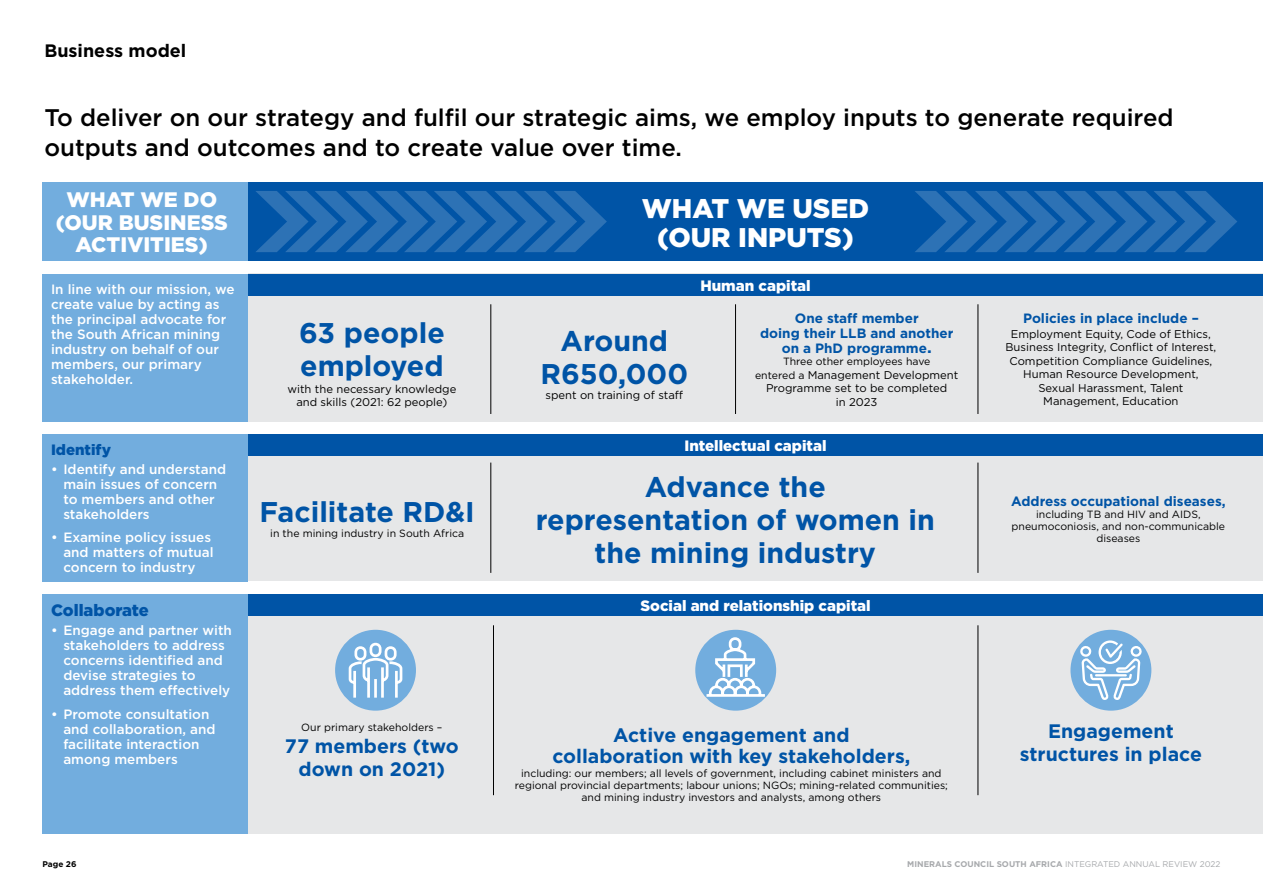
<style>
.page{position:relative;width:1263px;height:893px;background:#fff}
.page>*{position:absolute;margin:0;border:0;box-sizing:border-box;transform-origin:0 0}
._2023_MCSA_IR_Body_C{font:700 28.5px/33px "Gotham";color:#0054a6;text-align:center}
._2023_MCSA_IR_TOP_PA{font:900 27px/28.5px "Gotham";color:#fff;text-align:center}
._2023_MCSA_IR_TOP_PA-2{font:500 24px/30px "Gotham";color:#000}
._2023_MCSA_IR_TOP_PA-3{font:900 21px/22.5px "Gotham";color:#fff;text-align:center}
._2023_MCSA_IR_Body_C-2{font:700 19.5px/22.5px "Gotham";color:#0054a6;text-align:center}
._2023_MCSA_IR_TOP_PA-4{font:700 18px "Gotham";color:#000}
._2023_MCSA_IR_Body_C-3{font:900 16.5px "Gotham";color:#0054a6}
._2023_MCSA_IR_TOP_PA-5{font:900 15px "Gotham";color:#fff}
._2023_MCSA_IR_Body_C-4{font:900 15px "Gotham";color:#0054a6}
._2023_MCSA_IR_Body_C-5{font:500 13.5px/15px "Gotham";color:#fff}
._2023_MCSA_IR_Body_C-6{font:700 13.5px/15px "Gotham";color:#0054a6;text-align:center}
._2023_MCSA_IR_Body_C-7{font:11.25px/13.5px "Gotham";color:#000;text-align:center}
._2023_MCSA_IR_Body_C-8{font:10.5px/12px "Gotham";color:#000;text-align:center}
.t1{font:700 8.25px "Gotham";color:#a7a9ac}
.t2{font:700 8.25px "Gotham";color:#000}
.s1{font-size:16.5px}
.s2{font-size:10.5px}
.s3{font-weight:400}
</style>
<div class="page">
<div style="left:248px;top:274px;width:1015px;height:148px;background:#e6e7e8"></div>
<div style="left:248px;top:594px;width:1015px;height:239px;background:#e6e7e8"></div>
<div style="left:248px;top:451px;width:1015px;height:130px;background:#e6e7e8"></div>
<div style="left:248px;top:182px;width:1015px;height:79px;background:#0054a6"></div>
<div style="left:43px;top:275px;width:205px;height:147px;background:#72adde"></div>
<div style="left:43px;top:434px;width:205px;height:147px;background:#72adde"></div>
<div style="left:43px;top:594px;width:205px;height:239px;background:#72adde"></div>
<div style="left:248px;top:274px;width:1015px;height:22px;background:#0054a6"></div>
<hr style="left:978px;top:304px;width:1px;height:110px;background:#000">
<hr style="left:735px;top:304px;width:1px;height:110px;background:#000">
<hr style="left:491px;top:304px;width:1px;height:110px;background:#000">
<hr style="left:978px;top:463px;width:1px;height:110px;background:#000">
<hr style="left:491px;top:463px;width:1px;height:110px;background:#000">
<div style="left:248px;top:434px;width:1015px;height:22px;background:#0054a6"></div>
<div style="left:248px;top:594px;width:1015px;height:22px;background:#0054a6"></div>
<hr style="left:978px;top:625px;width:1px;height:170px;background:#000">
<hr style="left:493px;top:625px;width:1px;height:170px;background:#000">
<div style="left:43px;top:182px;width:205px;height:79px;background:#72adde"></div>
<svg style="left:915px;top:191px;width:322px;height:61px"></svg>
<svg style="left:256px;top:191px;width:351px;height:61px"></svg>
<div style="left:335px;top:630px;width:81px;height:81px;background:#72adde;border-radius:50%"></div>
<svg style="left:347px;top:641px;width:57px;height:59px"></svg>
<div style="left:695px;top:630px;width:81px;height:81px;background:#72adde;border-radius:50%"></div>
<div style="left:1070px;top:630px;width:81px;height:81px;background:#72adde;border-radius:50%"></div>
<svg style="left:1080px;top:640px;width:62px;height:60px"></svg>
<svg style="left:704px;top:636px;width:64px;height:62px"></svg>
<p class="_2023_MCSA_IR_TOP_PA-4" style="left:44px;top:39px;width:143px">Business model</p>
<p class="_2023_MCSA_IR_TOP_PA-2" style="left:44px;top:102px;width:1131px">To deliver on our strategy and fulfil our strategic aims, we employ inputs to generate required outputs and outcomes and to create value over time.</p>
<p class="_2023_MCSA_IR_TOP_PA-3" style="left:56px;top:189px;width:174px">WHAT WE DO (OUR BUSINESS<br>ACTIVITIES)</p>
<p class="_2023_MCSA_IR_Body_C-5" style="left:51px;top:281px;width:185px">In line with our mission, we create value by acting as the principal advocate for the South African mining industry on behalf of our members, our primary stakeholder.</p>
<p class="_2023_MCSA_IR_Body_C-4" style="left:51px;top:439px;width:62px">Identify</p>
<p class="_2023_MCSA_IR_Body_C-5" style="left:63px;top:461px;width:164px;text-indent:-12px">• Identify and understand main issues of concern to members and other stakeholders</p>
<p class="_2023_MCSA_IR_Body_C-5" style="left:63px;top:530px;width:152px;text-indent:-12px">• Examine policy issues and matters of mutual concern to industry</p>
<p class="_2023_MCSA_IR_Body_C-3" style="left:51px;top:599px;width:99px">Collaborate</p>
<p class="_2023_MCSA_IR_Body_C-5" style="left:63px;top:623px;width:170px;text-indent:-12px">• Engage and partner with stakeholders to address concerns identified and devise strategies to address them effectively</p>
<p class="_2023_MCSA_IR_Body_C-5" style="left:63px;top:706px;width:154px;text-indent:-12px">• Promote consultation and collaboration, and facilitate interaction among members</p>
<p class="_2023_MCSA_IR_Body_C" style="left:299px;top:317px;width:147px;text-align:left">63 people employed</p>
<p class="_2023_MCSA_IR_Body_C-7" style="left:287px;top:382px;width:170px">with the necessary knowledge and skills (2021: 62 people)</p>
<p class="_2023_MCSA_IR_Body_C" style="left:260px;top:495px;width:217px">Facilitate RD&amp;I</p>
<p class="_2023_MCSA_IR_Body_C-8" style="left:270px;top:527px;width:195px">in the mining industry in South Africa</p>
<p class="_2023_MCSA_IR_Body_C-8" style="left:301px;top:721px;width:143px">Our primary stakeholders –</p>
<p class="_2023_MCSA_IR_Body_C-2" style="left:285px;top:735px;width:175px">77 members (two down on 2021)</p>
<p class="_2023_MCSA_IR_TOP_PA" style="left:642px;top:194px;width:229px">WHAT WE USED (OUR INPUTS)</p>
<p class="_2023_MCSA_IR_Body_C" style="left:540px;top:324px;width:149px">Around<br>R650,000</p>
<p class="_2023_MCSA_IR_Body_C-7" style="left:545px;top:388px;width:139px">spent on training of staff</p>
<p class="_2023_MCSA_IR_TOP_PA-5" style="left:700px;top:275px;width:112px">Human capital</p>
<p class="_2023_MCSA_IR_Body_C-6" style="left:760px;top:311px;width:195px">One staff member<br>doing their LLB and another on a PhD programme<span class="s1">.</span></p>
<p class="_2023_MCSA_IR_Body_C-8" style="left:783px;top:355px;width:149px">Three other employees have</p>
<p class="_2023_MCSA_IR_Body_C-7" style="left:755px;top:368px;width:205px"><span class="s2">entered a</span> Management Development<br>Programme set to be completed<br>in 2023</p>
<p class="_2023_MCSA_IR_TOP_PA-5" style="left:684px;top:435px;width:144px">Intellectual capital</p>
<p class="_2023_MCSA_IR_Body_C" style="left:536px;top:470px;width:401px">Advance the representation of women in the mining industry</p>
<p class="_2023_MCSA_IR_TOP_PA-5" style="left:640px;top:595px;width:232px">Social and relationship capital</p>
<p class="_2023_MCSA_IR_Body_C-2" style="left:552px;top:724px;width:359px;line-height:21px">Active engagement and collaboration with key stakeholders,</p>
<p class="_2023_MCSA_IR_Body_C-8" style="left:515px;top:767px;width:435px">including: our members; all levels of government, including cabinet ministers and regional provincial departments; labour unions; NGOs; mining-related communities; and mining industry investors and analysts, among others</p>
<p class="_2023_MCSA_IR_Body_C-6" style="left:1023px;top:310px;width:177px">Policies in place include –</p>
<p class="_2023_MCSA_IR_Body_C-7" style="left:1005px;top:327px;width:212px">Employment Equity, Code of Ethics,<br>Business Integrity, Conflict of Interest,<br>Competition Compliance Guidelines,<br>Human Resource Development,<br>Sexual Harassment, Talent<br>Management, Education</p>
<p class="_2023_MCSA_IR_Body_C-6" style="left:1011px;top:493px;width:216px">Address occupational diseases,</p>
<p class="_2023_MCSA_IR_Body_C-8" style="left:1012px;top:508px;width:215px">including TB and HIV and AIDS, pneumoconiosis, and non-communicable diseases</p>
<p class="_2023_MCSA_IR_Body_C-2" style="left:1020px;top:720px;width:184px">Engagement structures in place</p>
<p class="t2" style="left:43px;top:858px;width:36px">Page 26</p>
<p class="t1" style="left:907px;top:858px;width:315px">MINERALS COUNCIL SOUTH AFRICA <span class="s3">INTEGRATED ANNUAL REVIEW 2022</span></p>
</div>
